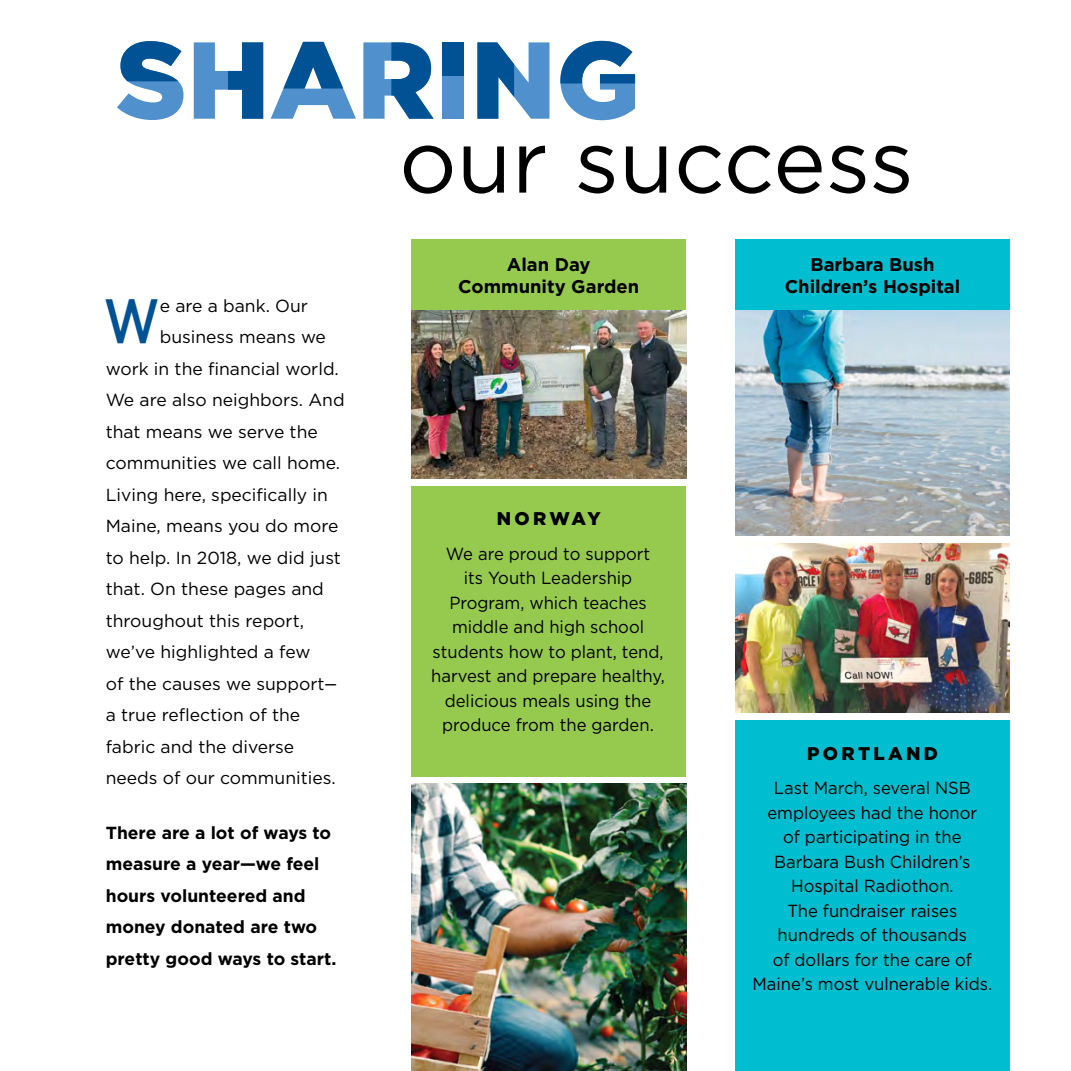
<style>
.page{position:relative;width:1071px;height:1071px;background:#fff}
.page>*{position:absolute;margin:0;border:0;box-sizing:border-box;transform-origin:0 0}
.t1{font:900 109.02px "Gotham";color:#5091cd}
.t2{font:89.25px "Gotham";color:#000}
.t3{font:500 62.48px "Gotham";color:#005295;scale:.8 1}
.t4{font:700 18.38px/22.8px "Gotham";color:#000;text-align:center}
.t5{font:900 18.38px "Gotham";letter-spacing:.18em;color:#000}
.t6{font:17.5px/24.5px "Gotham";color:#000;text-align:center;scale:.95 1}
.t7{font:17.5px "Gotham";color:#000}
.t8{font:700 17.5px/31.5px "Gotham";color:#000}
</style>
<div class="page">
<div style="left:735px;top:239px;width:275px;height:76px;background:#00bdcf"></div>
<div style="left:411px;top:486px;width:275px;height:290px;background:#96ca4f"></div>
<div style="left:411px;top:239px;width:275px;height:74px;background:#96ca4f"></div>
<img style="left:411px;top:310px;width:275px;height:168px">
<img style="left:411px;top:784px;width:275px;height:287px">
<div style="left:735px;top:720px;width:275px;height:351px;background:#00bdcf"></div>
<img style="left:735px;top:543px;width:275px;height:170px">
<img style="left:735px;top:310px;width:275px;height:226px">
<svg style="left:120px;top:41px;width:61px;height:40px"></svg>
<svg style="left:228px;top:42px;width:35px;height:77px"></svg>
<svg style="left:283px;top:42px;width:60px;height:47px"></svg>
<svg style="left:391px;top:42px;width:43px;height:77px"></svg>
<div style="left:442px;top:42px;width:21px;height:34px;background:#005295"></div>
<svg style="left:477px;top:42px;width:37px;height:77px"></svg>
<svg style="left:560px;top:41px;width:75px;height:43px"></svg>
<p class="t1" style="left:116px;top:5px;width:526px">SHARING</p>
<p class="t2" style="left:399px;top:104px;width:516px">our success</p>
<p class="t3" style="left:104px;top:281px;width:71px">W</p>
<p class="t7" style="left:160px;top:295px;width:150px">e are a bank. Our</p>
<p class="t7" style="left:160px;top:326px;width:168px">business means we</p>
<p class="t7" style="left:106px;top:358px;width:235px">work in the financial world.</p>
<p class="t7" style="left:106px;top:389px;width:240px">We are also neighbors. And</p>
<p class="t7" style="left:106px;top:421px;width:214px">that means we serve the</p>
<p class="t7" style="left:106px;top:452px;width:236px">communities we call home.</p>
<p class="t7" style="left:106px;top:484px;width:224px">Living here, specifically in</p>
<p class="t7" style="left:106px;top:515px;width:234px">Maine, means you do more</p>
<p class="t7" style="left:106px;top:547px;width:237px">to help. In 2018, we did just</p>
<p class="t7" style="left:106px;top:578px;width:220px">that. On these pages and</p>
<p class="t7" style="left:106px;top:610px;width:200px">throughout this report,</p>
<p class="t7" style="left:106px;top:641px;width:206px">we’ve highlighted a few</p>
<p class="t7" style="left:106px;top:673px;width:233px">of the causes we support—</p>
<p class="t7" style="left:106px;top:704px;width:196px">a true reflection of the</p>
<p class="t7" style="left:106px;top:736px;width:190px">fabric and the diverse</p>
<p class="t7" style="left:106px;top:767px;width:232px">needs of our communities.</p>
<p class="t8" style="left:106px;top:817px;width:232px">There are a lot of ways to measure a year—we feel hours volunteered and money donated are two pretty good ways to start.</p>
<p class="t4" style="left:458px;top:253px;width:183px">Alan Day<br>Community Garden</p>
<p class="t5" style="left:497px;top:506px;width:105px">NORWAY</p>
<p class="t6" style="left:431px;top:541px;width:248px">We are proud to support<br>its Youth Leadership<br>Program, which teaches middle and high school students how to plant, tend, harvest and prepare healthy, delicious meals using the produce from the garden.</p>
<p class="t4" style="left:785px;top:253px;width:177px">Barbara Bush<br>Children’s Hospital</p>
<p class="t5" style="left:807px;top:740px;width:132px">PORTLAND</p>
<p class="t6" style="left:767px;top:775px;width:223px">Last March, several NSB employees had the honor of participating in the<br>Barbara Bush Children’s</p>
<p class="t6" style="left:791px;top:873px;width:173px">Hospital Radiothon.</p>
<p class="t6" style="left:753px;top:898px;width:254px">The fundraiser raises hundreds of thousands<br>of dollars for the care of<br>Maine’s most vulnerable kids.</p>
</div>
